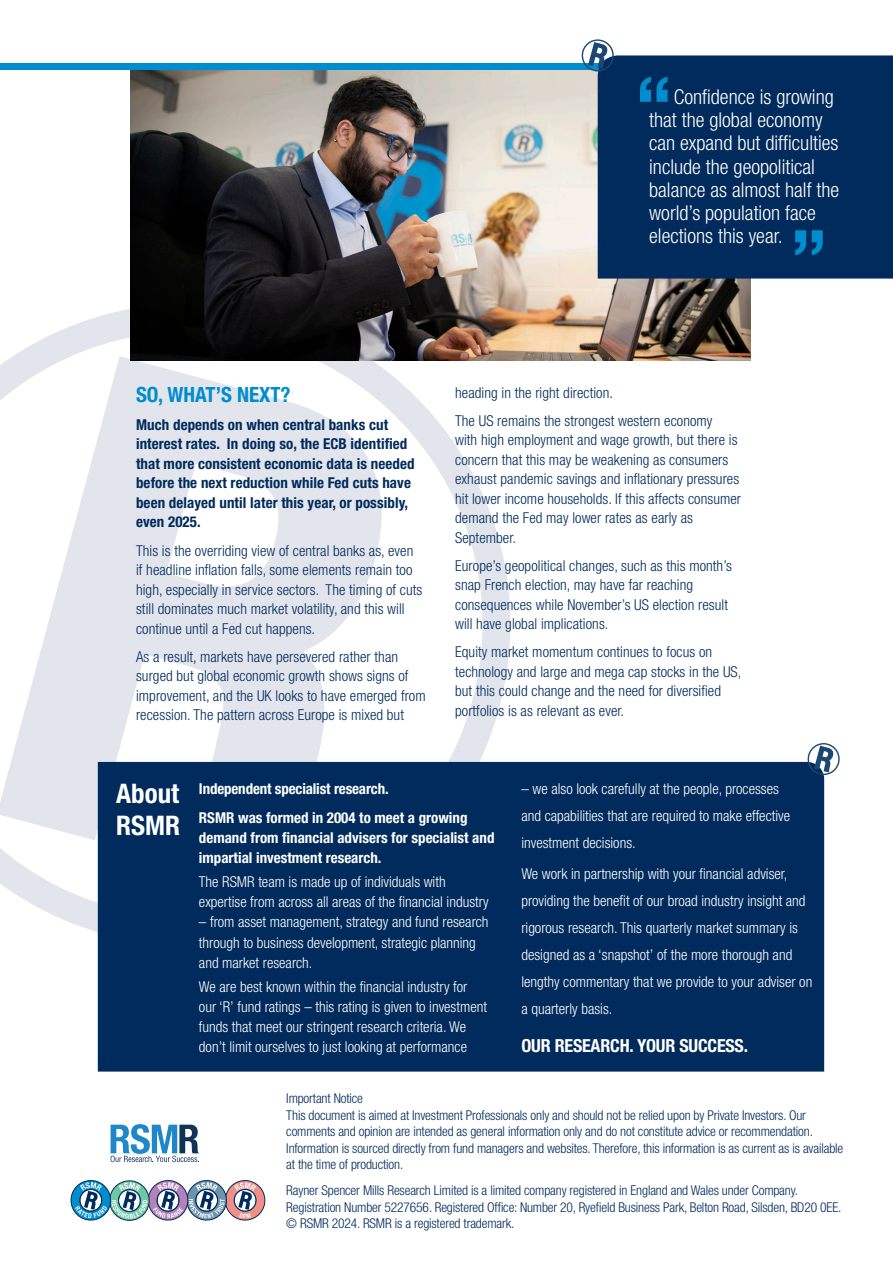
<style>
.page{position:relative;width:893px;height:1263px;background:#fff}
.page>*{position:absolute;margin:0;border:0;box-sizing:border-box;transform-origin:0 0}
.section_head{font:700 condensed 27px "Helvetica Neue LT Std";color:#fff}
.New_crosshead{font:700 condensed 21px "Helvetica Neue LT Std";color:#008dce}
.body{font:300 condensed 20.4px/23.2px "Helvetica Neue LT Std";color:#fff}
.t1{font:700 condensed 18px "Helvetica Neue LT Std";letter-spacing:-.01em;color:#fff}
.body-2{font:300 condensed 15px/19.5px "Helvetica Neue LT Std";letter-spacing:.005em;color:#002b5c}
.body-3{font:300 condensed 15px/27px "Helvetica Neue LT Std";color:#fff}
.body-4{font:700 condensed 15px/19.5px "Helvetica Neue LT Std";letter-spacing:.005em;color:#002b5c}
.Intro{font:700 condensed 15px/20.1px "Helvetica Neue LT Std";color:#fff}
.small_print{font:300 condensed 13.5px/16.5px "Helvetica Neue LT Std";letter-spacing:-.01em;color:#002b5c}
</style>
<div class="page">
<svg style="left:13px;top:309px;width:508px;height:636px"></svg>
<svg style="left:0;top:356px;width:397px;height:536px;fill:#e3e5ed"></svg>
<div style="left:98px;top:762px;width:726px;height:309px;background:#002b5c"></div>
<svg style="left:70px;top:1180px;width:196px;height:41px"></svg>
<div style="left:0;top:64px;width:654px;height:6px;background:#008dce"></div>
<img style="left:130px;top:70px;width:620px;height:291px">
<div style="left:598px;top:55px;width:295px;height:224px;background:#002b5c"></div>
<svg style="left:640px;top:77px;width:28px;height:25px"></svg>
<svg style="left:795px;top:230px;width:28px;height:25px"></svg>
<svg style="left:111px;top:1124px;width:88px;height:38px"></svg>
<svg style="left:807px;top:743px;width:33px;height:32px"></svg>
<svg style="left:581px;top:39px;width:33px;height:32px"></svg>
<p class="body" style="left:649px;top:85px;width:192px;text-indent:25px">Confidence is growing that the global economy can expand but difficulties include the geopolitical balance as almost half the world’s population face elections this year.</p>
<p class="New_crosshead" style="left:136px;top:382px;width:156px">SO, WHAT’S NEXT?</p>
<p class="body-4" style="left:136px;top:415px;width:280px">Much depends on when central banks cut interest rates. In doing so, the ECB identified that more consistent economic data is needed before the next reduction while Fed cuts have been delayed until later this year, or possibly, even 2025.</p>
<p class="body-2" style="left:136px;top:540px;width:288px">This is the overriding view of central banks as, even if headline inflation falls, some elements remain too high, especially in service sectors. The timing of cuts still dominates much market volatility, and this will continue until a Fed cut happens.</p>
<p class="body-2" style="left:136px;top:646px;width:291px">As a result, markets have persevered rather than surged but global economic growth shows signs of improvement, and the UK looks to have emerged from recession. The pattern across Europe is mixed but</p>
<p class="body-2" style="left:455px;top:382px;width:159px">heading in the right direction.</p>
<p class="body-2" style="left:455px;top:410px;width:287px">The US remains the strongest western economy<br>with high employment and wage growth, but there is concern that this may be weakening as consumers exhaust pandemic savings and inflationary pressures hit lower income households. If this affects consumer demand the Fed may lower rates as early as September.</p>
<p class="body-2" style="left:455px;top:555px;width:278px">Europe’s geopolitical changes, such as this month’s snap French election, may have far reaching consequences while November’s US election result will have global implications.</p>
<p class="body-2" style="left:455px;top:642px;width:288px">Equity market momentum continues to focus on technology and large and mega cap stocks in the US, but this could change and the need for diversified portfolios is as relevant as ever.</p>
<p class="section_head" style="left:116px;top:776px;width:64px">About</p>
<p class="section_head" style="left:116px;top:809px;width:66px">RSMR</p>
<p class="Intro" style="left:199px;top:778px;width:191px">Independent specialist research.</p>
<p class="Intro" style="left:199px;top:807px;width:297px">RSMR was formed in 2004 to meet a growing demand from financial advisers for specialist and impartial investment research.</p>
<p class="body-3" style="left:199px;top:872px;width:291px;line-height:20.1px">The RSMR team is made up of individuals with expertise from across all areas of the financial industry</p>
<p class="body-3" style="left:199px;top:912px;width:291px;line-height:20.1px">– from asset management, strategy and fund research through to business development, strategic planning and market research.</p>
<p class="body-3" style="left:199px;top:976px;width:290px;line-height:20.1px">We are best known within the financial industry for our ‘R’ fund ratings – this rating is given to investment funds that meet our stringent research criteria. We don’t limit ourselves to just looking at performance</p>
<p class="body-3" style="left:521px;top:775px;width:270px">– we also look carefully at the people, processes and capabilities that are required to make effective investment decisions.</p>
<p class="body-3" style="left:521px;top:860px;width:292px">We work in partnership with your financial adviser, providing the benefit of our broad industry insight and rigorous research. This quarterly market summary is designed as a ‘snapshot’ of the more thorough and lengthy commentary that we provide to your adviser on a quarterly basis.</p>
<p class="t1" style="left:521px;top:1035px;width:228px">OUR RESEARCH. YOUR SUCCESS.</p>
<p class="small_print" style="left:286px;top:1090px;width:78px">Important Notice</p>
<p class="small_print" style="left:286px;top:1107px;width:558px">This document is aimed at Investment Professionals only and should not be relied upon by Private Investors. Our comments and opinion are intended as general information only and do not constitute advice or recommendation.<br>Information is sourced directly from fund managers and websites. Therefore, this information is as current as is available at the time of production.</p>
<p class="small_print" style="left:286px;top:1182px;width:557px">Rayner Spencer Mills Research Limited is a limited company registered in England and Wales under Company.<br>Registration Number 5227656. Registered Office: Number 20, Ryefield Business Park, Belton Road, Silsden, BD20 0EE. © RSMR 2024. RSMR is a registered trademark.</p>
</div>
